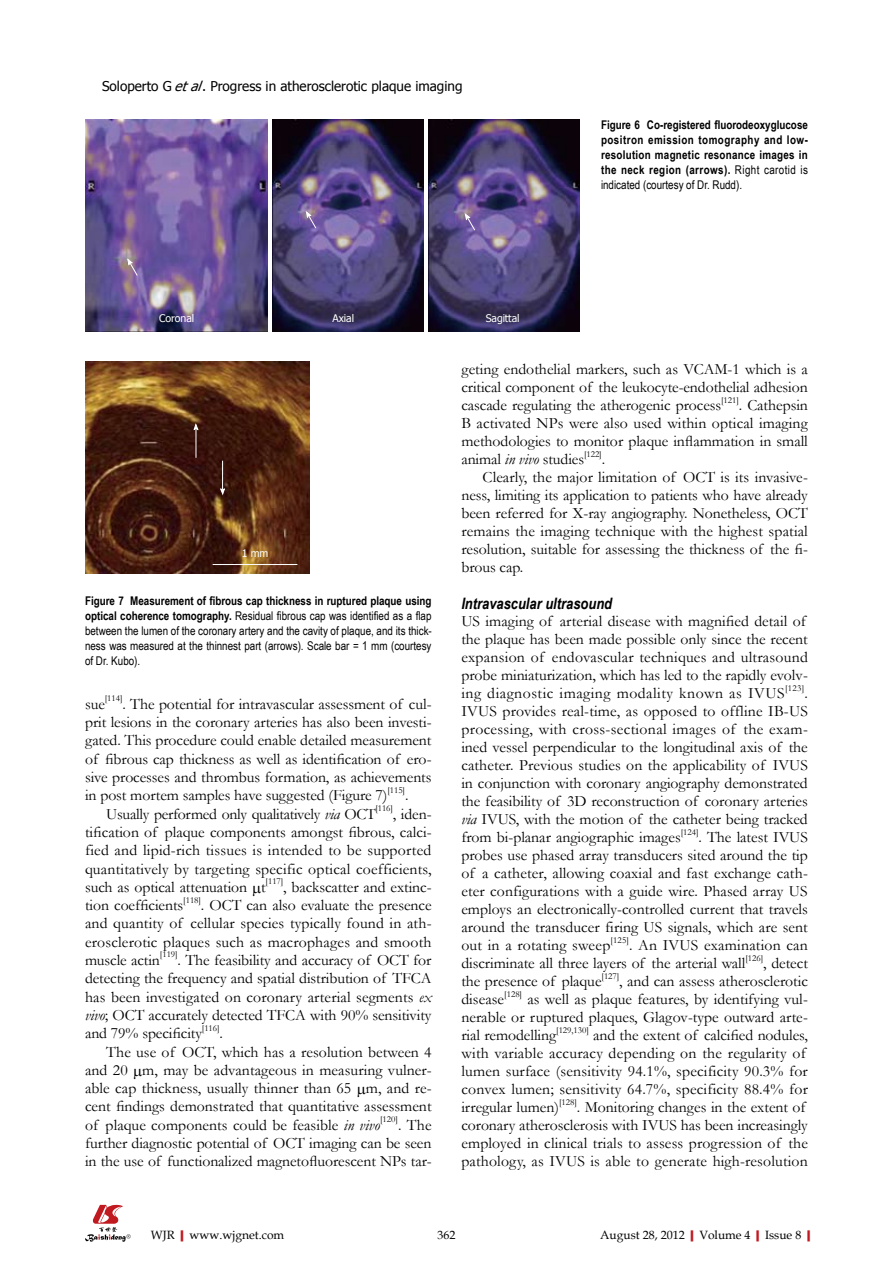
<style>
.page{position:relative;width:893px;height:1263px;background:#fff}
.page>*{position:absolute;margin:0;border:0;box-sizing:border-box;transform-origin:0 0}
.t1{font:15.75px/18px "Garamond";color:#000;text-align:justify}
.t2{font:15.75px "Garamond";letter-spacing:-.02em;color:#000}
.t3{font:italic 700 15.75px "Arial Narrow";color:#000}
.t4{font:13.5px "Tahoma";color:#000}
.t5{font:12px/15px "Arial Narrow";color:#000;text-align:justify}
.t6{font:700 12px/15px "Arial Narrow";letter-spacing:.02em;color:#000;text-align:justify}
.t7{font:12px "Book Antiqua";color:#000}
.t8{font:10.5px "Tahoma";color:#fff}
.t9{font:9.15px "Garamond";letter-spacing:-.005em;color:#000}
.s1{font-style:italic}
.s2{font-weight:400}
.s3{font-weight:700}
.s4{font-weight:700;color:#c01920}
</style>
<div class="page">
<svg style="left:85px;top:1205px;width:46px;height:37px"></svg>
<img style="left:85px;top:119px;width:182px;height:213px">
<img style="left:272px;top:119px;width:152px;height:213px">
<img style="left:428px;top:119px;width:152px;height:213px">
<svg style="left:127px;top:259px;width:11px;height:17px"></svg>
<svg style="left:306px;top:211px;width:10px;height:18px"></svg>
<svg style="left:465px;top:214px;width:10px;height:17px"></svg>
<img style="left:85px;top:361px;width:224px;height:213px">
<svg style="left:220px;top:488px;width:5px;height:6px"></svg>
<hr style="left:222px;top:461px;width:1px;height:30px;background:#fff">
<svg style="left:194px;top:424px;width:4px;height:6px"></svg>
<hr style="left:196px;top:428px;width:1px;height:30px;background:#fff">
<hr style="left:213px;top:564px;width:84px;height:1px;background:#fff">
<p class="t4" style="left:102px;top:77px;width:362px">Soloperto G <span class="s1">etal</span>. Progress in atherosclerotic plaque imaging</p>
<p class="t8" style="left:159px;top:311px;width:37px">Coronal</p>
<p class="t8" style="left:332px;top:311px;width:23px">Axial</p>
<p class="t8" style="left:486px;top:311px;width:35px">Sagittal</p>
<p class="t6" style="left:601px;top:117px;width:209px">Figure 6 Co-registered fluorodeoxyglucose positron emission tomography and low&shy;resolution magnetic resonance images in the neck region (arrows). <span class="s2">Right carotid is indicated (courtesy of Dr. Rudd).</span></p>
<p class="t8" style="left:242px;top:546px;width:28px">1 mm</p>
<p class="t5" style="left:85px;top:593px;width:348px"><span class="s3">Figure 7 Measurement of fibrous cap thickness in ruptured plaque using optical coherence tomography.</span> Residual fibrous cap was identified as a flap between the lumen of the coronary artery and the cavity of plaque, and its thick&shy;ness was measured at the thinnest part (arrows). Scale bar = 1 mm (courtesy of Dr. Kubo).</p>
<p class="t9" style="left:105px;top:692px;width:19px">[114]</p>
<p class="t1" style="left:85px;top:694px;width:348px;text-indent:37px">. The potential for intravascular assessment of cul&shy;prit lesions in the coronary arteries has also been investi&shy;gated. This procedure could enable detailed measurement of fibrous cap thickness as well as identification of ero&shy;sive processes and thrombus formation, as achievements in post mortem samples have suggested (Figure 7)</p>
<p class="t1" style="left:85px;top:694px;width:21px">sue</p>
<p class="t9" style="left:387px;top:784px;width:19px">[115]</p>
<p class="t1" style="left:405px;top:786px;width:5px">.</p>
<p class="t2" style="left:106px;top:803px;width:271px">Usually performed only qualitatively <span class="s1">via</span> OCT</p>
<p class="t9" style="left:376px;top:802px;width:19px">[116]</p>
<p class="t1" style="left:85px;top:804px;width:348px;text-indent:308px">, iden&shy;tification of plaque components amongst fibrous, calci&shy;fied and lipid-rich tissues is intended to be supported quantitatively by targeting specific optical coefficients, such as optical attenuation t</p>
<p class="t9" style="left:266px;top:875px;width:19px">[117]</p>
<p class="t1" style="left:283px;top:877px;width:150px">, backscatter and extinc-</p>
<p class="t1" style="left:85px;top:896px;width:100px">tion coefficients</p>
<p class="t9" style="left:183px;top:893px;width:19px">[118]</p>
<p class="t1" style="left:85px;top:896px;width:348px;text-indent:116px">. OCT can also evaluate the presence and quantity of cellular species typically found in ath&shy;erosclerotic plaques such as macrophages and smooth muscle actin</p>
<p class="t9" style="left:160px;top:948px;width:19px">[119]</p>
<p class="t1" style="left:85px;top:950px;width:348px;text-indent:93px">. The feasibility and accuracy of OCT for detecting the frequency and spatial distribution of TFCA has been investigated on coronary arterial segments <span class="s1">ex vivo</span>; OCT accurately detected TFCA with 90% sensitivity and 79% specificity</p>
<p class="t9" style="left:202px;top:1022px;width:19px">[116]</p>
<p class="t1" style="left:220px;top:1024px;width:5px">.</p>
<p class="t1" style="left:106px;top:1042px;width:327px">The use of OCT, which has a resolution between 4</p>
<p class="t1" style="left:85px;top:1060px;width:348px">and 20 m, may be advantageous in measuring vulner-</p>
<p class="t1" style="left:85px;top:1079px;width:348px">able cap thickness, usually thinner than 65 m, and re-</p>
<p class="t1" style="left:85px;top:1097px;width:348px">cent findings demonstrated that quantitative assessment</p>
<p class="t1" style="left:85px;top:1115px;width:296px">of plaque components could be feasible <span class="s1">in vivo</span></p>
<p class="t9" style="left:380px;top:1113px;width:20px">[120]</p>
<p class="t1" style="left:85px;top:1115px;width:348px;text-indent:313px">. The further diagnostic potential of OCT imaging can be seen in the use of functionalized magnetofluorescent NPs tar-</p>
<p class="t1" style="left:461px;top:360px;width:348px">geting endothelial markers, such as VCAM-1 which is a critical component of the leukocyte-endothelial adhesion cascade regulating the atherogenic process</p>
<p class="t9" style="left:721px;top:394px;width:19px">[121]</p>
<p class="t1" style="left:461px;top:396px;width:348px;text-indent:277px">. Cathepsin B activated NPs were also used within optical imaging methodologies to monitor plaque inflammation in small animal <span class="s1">in vivo</span> studies</p>
<p class="t9" style="left:584px;top:448px;width:19px">[122]</p>
<p class="t1" style="left:602px;top:450px;width:5px">.</p>
<p class="t1" style="left:483px;top:468px;width:327px">Clearly, the major limitation of OCT is its invasive-</p>
<p class="t1" style="left:461px;top:486px;width:348px">ness, limiting its application to patients who have already</p>
<p class="t1" style="left:461px;top:504px;width:348px">been referred for X-ray angiography. Nonetheless, OCT</p>
<p class="t1" style="left:461px;top:521px;width:348px">remains the imaging technique with the highest spatial</p>
<p class="t1" style="left:461px;top:539px;width:348px">resolution, suitable for assessing the thickness of the fi-</p>
<p class="t1" style="left:461px;top:557px;width:63px">brous cap.</p>
<p class="t3" style="left:461px;top:591px;width:152px">Intravascular ultrasound</p>
<p class="t1" style="left:461px;top:612px;width:348px;text-align:left">US imaging of arterial disease with magnified detail of the plaque has been made possible only since the recent expansion of endovascular techniques and ultrasound probe miniaturization, which has led to the rapidly evolv&shy;ing diagnostic imaging modality known as IVUS</p>
<p class="t9" style="left:785px;top:682px;width:21px">[123]</p>
<p class="t1" style="left:461px;top:684px;width:348px;text-indent:343px">.<br>IVUS provides real-time, as opposed to offline IB-US processing, with cross-sectional images of the exam&shy;ined vessel perpendicular to the longitudinal axis of the catheter. Previous studies on the applicability of IVUS in conjunction with coronary angiography demonstrated the feasibility of 3D reconstruction of coronary arteries <span class="s1">via</span> IVUS, with the motion of the catheter being tracked from bi-planar angiographic images</p>
<p class="t9" style="left:681px;top:826px;width:19px">[124]</p>
<p class="t1" style="left:461px;top:828px;width:348px;text-indent:237px">. The latest IVUS probes use phased array transducers sited around the tip of a catheter, allowing coaxial and fast exchange cath&shy;eter configurations with a guide wire. Phased array US employs an electronically-controlled current that travels around the transducer firing US signals, which are sent out in a rotating sweep</p>
<p class="t9" style="left:611px;top:934px;width:20px">[125]</p>
<p class="t1" style="left:461px;top:936px;width:348px;text-indent:168px">. An IVUS examination can discriminate all three layers of the arterial wall</p>
<p class="t9" style="left:745px;top:952px;width:19px">[126]</p>
<p class="t1" style="left:763px;top:954px;width:46px">, detect</p>
<p class="t1" style="left:461px;top:972px;width:142px">the presence of plaque</p>
<p class="t9" style="left:602px;top:970px;width:19px">[127]</p>
<p class="t1" style="left:619px;top:972px;width:190px">, and can assess atherosclerotic</p>
<p class="t1" style="left:461px;top:990px;width:44px">disease</p>
<p class="t9" style="left:504px;top:988px;width:19px">[128]</p>
<p class="t1" style="left:461px;top:990px;width:348px;text-indent:66px">as well as plaque features, by identifying vul&shy;nerable or ruptured plaques, Glagov-type outward arte&shy;rial remodelling</p>
<p class="t9" style="left:556px;top:1024px;width:34px">[129,130]</p>
<p class="t1" style="left:461px;top:1026px;width:348px;text-align:left;text-indent:132px">and the extent of calcified nodules, with variable accuracy depending on the regularity of lumen surface (sensitivity 94.1%, specificity 90.3% for convex lumen; sensitivity 64.7%, specificity 88.4% for irregular lumen)</p>
<p class="t9" style="left:559px;top:1096px;width:19px">[128]</p>
<p class="t1" style="left:461px;top:1098px;width:348px;text-align:left;text-indent:115px">. Monitoring changes in the extent of coronary atherosclerosis with IVUS has been increasingly employed in clinical trials to assess progression of the pathology, as IVUS is able to generate high-resolution</p>
<p class="t7" style="left:151px;top:1226px;width:135px">WJR<span class="s4">|</span>www.wjgnet.com</p>
<p class="t7" style="left:437px;top:1226px;width:19px">362</p>
<p class="t7" style="left:600px;top:1226px;width:217px">August 28, 2012<span class="s4">|</span>Volume 4<span class="s4">|</span>Issue 8<span class="s4">|</span></p>
</div>
